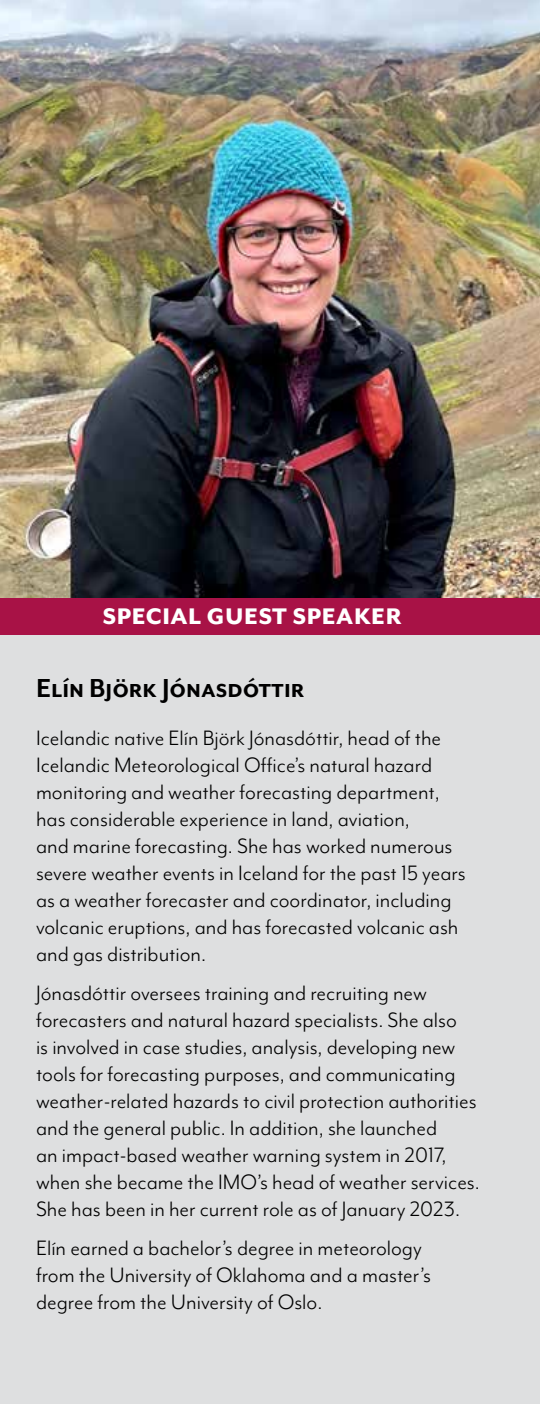
<style>
.page{position:relative;width:540px;height:1404px;background:#fff}
.page>*{position:absolute;margin:0;border:0;box-sizing:border-box;transform-origin:0 0}
.t1{font:700 30px "Mr Eaves Mod OT";color:#000}
.t2{font:800 26px "Mr Eaves Mod OT";letter-spacing:.025em;color:#fff}
.t3{font:24px/27px "Mr Eaves Mod OT";color:#000}
</style>
<div class="page">
<div style="left:0;top:426px;width:540px;height:978px;background:#dedfe0"></div>
<img style="left:0;top:0;width:539px;height:598px">
<div style="left:0;top:598px;width:540px;height:37px;background:#a81246"></div>
<p class="t2" style="left:103px;top:602px;width:300px">SPECIAL GUEST SPEAKER</p>
<p class="t1" style="left:36px;top:671px;width:270px">Elín Björk Jónasdóttir</p>
<p class="t3" style="left:36px;top:724px;width:431px">Icelandic native Elín Björk Jónasdóttir, head of the Icelandic Meteorological Office’s natural hazard monitoring and weather forecasting department, has considerable experience in land, aviation,<br>and marine forecasting. She has worked numerous severe weather events in Iceland for the past 15 years as a weather forecaster and coordinator, including volcanic eruptions, and has forecasted volcanic ash and gas distribution.</p>
<p class="t3" style="left:36px;top:979px;width:445px">Jónasdóttir oversees training and recruiting new forecasters and natural hazard specialists. She also<br>is involved in case studies, analysis, developing new tools for forecasting purposes, and communicating weather‑related hazards to civil protection authorities and the general public. In addition, she launched<br>an impact-based weather warning system in 2017, when she became the IMO’s head of weather services.<br>She has been in her current role as of January 2023.</p>
<p class="t3" style="left:36px;top:1234px;width:397px">Elín earned a bachelor’s degree in meteorology from the University of Oklahoma and a master’s degree from the University of Oslo.</p>
</div>
